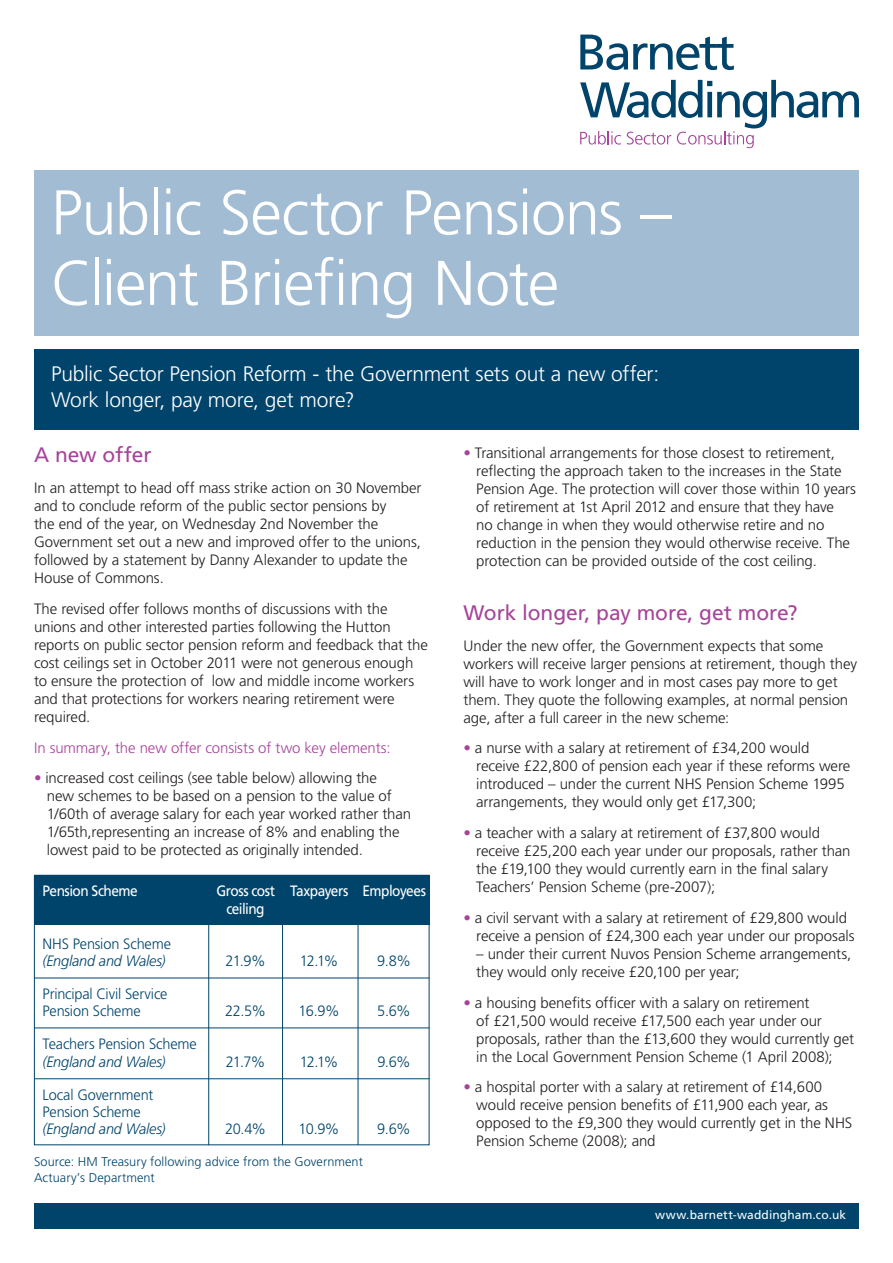
<style>
.page{position:relative;width:893px;height:1263px;background:#fff}
.page>*{position:absolute;margin:0;border:0;box-sizing:border-box;transform-origin:0 0}
.t1{font:300 63px/70.5px "Frutiger LT Std";letter-spacing:-.02em;color:#fff}
.t2{font:300 21px/25.2px "Frutiger LT Std";letter-spacing:-.01em;color:#fff}
.t3{font:21px "Frutiger LT Std";letter-spacing:-.005em;color:#a64499}
.t4{font:300 15px/18px "Frutiger LT Std";letter-spacing:-.005em;color:#231f20}
.t5{font:300 15px/17.2px "Frutiger LT Std";letter-spacing:-.01em;color:#00446b}
.t6{font:italic 300 15px "Frutiger LT Std";letter-spacing:-.015em;color:#00446b}
.t7{font:15px/18px "Frutiger LT Std";letter-spacing:-.035em;color:#fff;scale:.91 1}
.t8{font:300 15px "Frutiger LT Std";letter-spacing:-.005em;color:#a64499}
.t9{font:300 12.75px/15.3px "Frutiger LT Std";letter-spacing:.005em;color:#00446b}
.t10{font:12px "Frutiger LT Std";letter-spacing:.01em;color:#fff}
.s1{color:#a64499}
</style>
<div class="page">
<div style="left:34px;top:1203px;width:825px;height:26px;background:#00446b"></div>
<svg style="left:580px;top:35px;width:154px;height:35px"></svg>
<svg style="left:580px;top:80px;width:279px;height:68px"></svg>
<div style="left:34px;top:170px;width:825px;height:166px;background:#a2bdd3"></div>
<div style="left:34px;top:349px;width:825px;height:80px;background:#00446b"></div>
<div style="left:34px;top:875px;width:395px;height:49px;background:#00446b"></div>
<hr style="left:358px;top:923px;width:1px;height:222px;background:#00446b">
<hr style="left:282px;top:923px;width:1px;height:222px;background:#00446b">
<hr style="left:208px;top:922px;width:1px;height:223px;background:#00446b">
<hr style="left:34px;top:978px;width:395px;height:1px;background:#00446b">
<hr style="left:34px;top:1027px;width:395px;height:1px;background:#00446b">
<hr style="left:34px;top:1078px;width:395px;height:1px;background:#00446b">
<h1 class="t1" style="left:51px;top:178px;width:622px">Public Sector Pensions –<br>Client Briefing Note</h1>
<h2 class="t2" style="left:51px;top:362px;width:610px">Public Sector Pension Reform - the Government sets out a new offer:<br>Work longer, pay more, get more?</h2>
<h2 class="t3" style="left:34px;top:443px;width:119px">A new offer</h2>
<p class="t4" style="left:34px;top:479px;width:389px">In an attempt to head off mass strike action on 30 November and to conclude reform of the public sector pensions by<br>the end of the year, on Wednesday 2nd November the Government set out a new and improved offer to the unions, followed by a statement by Danny Alexander to update the House of Commons.</p>
<p class="t4" style="left:34px;top:600px;width:395px">The revised offer follows months of discussions with the unions and other interested parties following the Hutton reports on public sector pension reform and feedback that the cost ceilings set in October 2011 were not generous enough to ensure the protection of low and middle income workers and that protections for workers nearing retirement were required.</p>
<p class="t8" style="left:34px;top:739px;width:358px">In summary, the new offer consists of two key elements:</p>
<p class="t4" style="left:47px;top:769px;width:366px;text-indent:-13px"><span class="s1">•</span> increased cost ceilings (see table below) allowing the<br>new schemes to be based on a pension to the value of 1/60th of average salary for each year worked rather than 1/65th,representing an increase of 8% and enabling the lowest paid to be protected as originally intended.</p>
<p class="t7" style="left:43px;top:882px;width:106px">Pension Scheme</p>
<p class="t7" style="left:226px;top:882px;width:221px;text-indent:-10px">Gross cost Taxpayers Employees ceiling</p>
<p class="t5" style="left:43px;top:935px;width:130px">NHS Pension Scheme</p>
<p class="t6" style="left:43px;top:952px;width:125px">(England and Wales)</p>
<p class="t5" style="left:226px;top:952px;width:42px">21.9%</p>
<p class="t5" style="left:300px;top:952px;width:40px">12.1%</p>
<p class="t5" style="left:377px;top:952px;width:35px">9.8%</p>
<p class="t5" style="left:42px;top:985px;width:126px">Principal Civil Service<br>Pension Scheme</p>
<p class="t5" style="left:225px;top:1003px;width:42px">22.5%</p>
<p class="t5" style="left:299px;top:1003px;width:42px">16.9%</p>
<p class="t5" style="left:377px;top:1003px;width:35px">5.6%</p>
<p class="t5" style="left:42px;top:1036px;width:156px">Teachers Pension Scheme</p>
<p class="t6" style="left:42px;top:1053px;width:125px">(England and Wales)</p>
<p class="t5" style="left:226px;top:1053px;width:41px">21.7%</p>
<p class="t5" style="left:300px;top:1053px;width:40px">12.1%</p>
<p class="t5" style="left:377px;top:1053px;width:35px">9.6%</p>
<p class="t5" style="left:42px;top:1086px;width:112px">Local Government<br>Pension Scheme</p>
<p class="t6" style="left:42px;top:1120px;width:125px">(England and Wales)</p>
<p class="t5" style="left:225px;top:1120px;width:43px">20.4%</p>
<p class="t5" style="left:299px;top:1120px;width:42px">10.9%</p>
<p class="t5" style="left:377px;top:1120px;width:35px">9.6%</p>
<p class="t9" style="left:34px;top:1154px;width:330px">Source: HM Treasury following advice from the Government<br>Actuary’s Department</p>
<p class="t4" style="left:476px;top:444px;width:381px;text-indent:-13px"><span class="s1">•</span> Transitional arrangements for those closest to retirement, reflecting the approach taken to the increases in the State Pension Age. The protection will cover those within 10 years of retirement at 1st April 2012 and ensure that they have<br>no change in when they would otherwise retire and no reduction in the pension they would otherwise receive. The protection can be provided outside of the cost ceiling.</p>
<h2 class="t3" style="left:463px;top:600px;width:336px">Work longer, pay more, get more?</h2>
<p class="t4" style="left:463px;top:637px;width:395px">Under the new offer, the Government expects that some workers will receive larger pensions at retirement, though they will have to work longer and in most cases pay more to get them. They quote the following examples, at normal pension age, after a full career in the new scheme:</p>
<p class="t4" style="left:476px;top:739px;width:376px;text-indent:-13px"><span class="s1">•</span> a nurse with a salary at retirement of £34,200 would receive £22,800 of pension each year if these reforms were introduced – under the current NHS Pension Scheme 1995 arrangements, they would only get £17,300;</p>
<p class="t4" style="left:476px;top:824px;width:376px;text-indent:-13px"><span class="s1">•</span> a teacher with a salary at retirement of £37,800 would receive £25,200 each year under our proposals, rather than the £19,100 they would currently earn in the final salary Teachers’ Pension Scheme (pre-2007);</p>
<p class="t4" style="left:476px;top:909px;width:380px;text-indent:-13px"><span class="s1">•</span> a civil servant with a salary at retirement of £29,800 would receive a pension of £24,300 each year under our proposals</p>
<p class="t4" style="left:476px;top:945px;width:377px">– under their current Nuvos Pension Scheme arrangements, they would only receive £20,100 per year;</p>
<p class="t4" style="left:476px;top:994px;width:380px;text-indent:-13px"><span class="s1">•</span> a housing benefits officer with a salary on retirement<br>of £21,500 would receive £17,500 each year under our proposals, rather than the £13,600 they would currently get in the Local Government Pension Scheme (1 April 2008);</p>
<p class="t4" style="left:476px;top:1078px;width:378px;text-indent:-13px"><span class="s1">•</span> a hospital porter with a salary at retirement of £14,600 would receive pension benefits of £11,900 each year, as opposed to the £9,300 they would currently get in the NHS Pension Scheme (2008); and</p>
<p class="t10" style="left:655px;top:1207px;width:192px">www.barnett-waddingham.co.uk</p>
</div>
